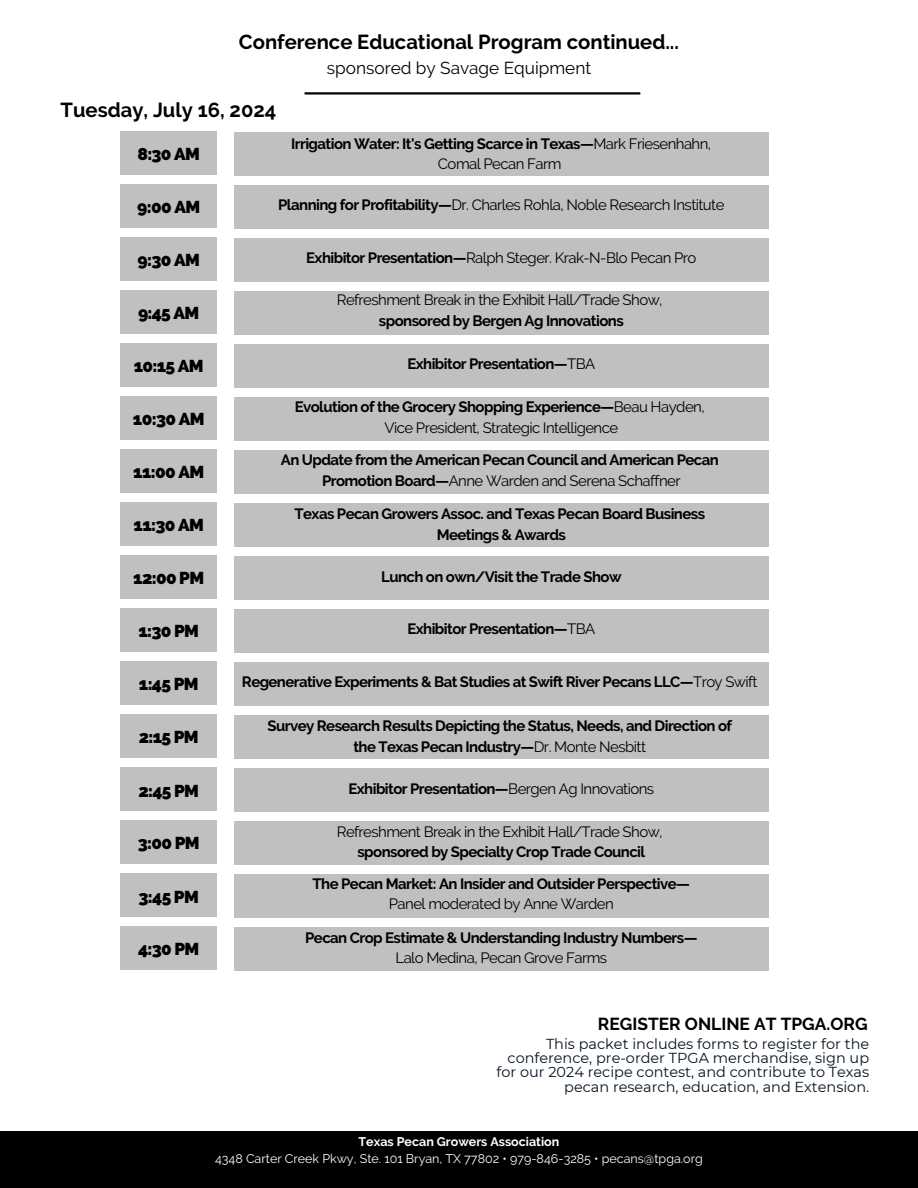
<style>
.page{position:relative;width:918px;height:1188px;background:#fff}
.page>*{position:absolute;margin:0;border:0;box-sizing:border-box;transform-origin:0 0}
.t1{font:700 20.25px "Raleway";color:#000}
.t2{font:800 17.4px "Raleway";letter-spacing:-.035em;color:#000}
.t3{font:700 17.4px "Raleway";color:#000}
.t4{font:17.25px "Raleway";color:#000}
.t5{font:700 15px/20.5px "Raleway";letter-spacing:-.035em;color:#000;text-align:center}
.t6{font:15px/20.5px "Raleway";letter-spacing:-.035em;color:#000;text-align:center}
.t7{font:14.4px/14.1px "Montserrat";color:#051320;text-align:right}
.t8{font:12.45px "Raleway";color:#fff}
.t9{font:700 12.45px "Raleway";color:#fff}
.s1{font-weight:400}
.s2{font-weight:700}
</style>
<div class="page">
<hr style="left:305px;top:92px;width:334px;height:3px;background:#000">
<div style="left:234px;top:132px;width:535px;height:44px;background:#c0c0c0"></div>
<div style="left:120px;top:131px;width:97px;height:44px;background:#c0c0c0"></div>
<div style="left:234px;top:185px;width:535px;height:44px;background:#c0c0c0"></div>
<div style="left:120px;top:184px;width:97px;height:44px;background:#c0c0c0"></div>
<div style="left:234px;top:238px;width:535px;height:44px;background:#c0c0c0"></div>
<div style="left:120px;top:237px;width:97px;height:44px;background:#c0c0c0"></div>
<div style="left:234px;top:291px;width:535px;height:44px;background:#c0c0c0"></div>
<div style="left:120px;top:290px;width:97px;height:44px;background:#c0c0c0"></div>
<div style="left:234px;top:344px;width:535px;height:44px;background:#c0c0c0"></div>
<div style="left:120px;top:343px;width:97px;height:44px;background:#c0c0c0"></div>
<div style="left:234px;top:397px;width:535px;height:44px;background:#c0c0c0"></div>
<div style="left:120px;top:396px;width:97px;height:44px;background:#c0c0c0"></div>
<div style="left:234px;top:450px;width:535px;height:44px;background:#c0c0c0"></div>
<div style="left:120px;top:449px;width:97px;height:44px;background:#c0c0c0"></div>
<div style="left:234px;top:503px;width:535px;height:44px;background:#c0c0c0"></div>
<div style="left:120px;top:502px;width:97px;height:44px;background:#c0c0c0"></div>
<div style="left:234px;top:556px;width:535px;height:44px;background:#c0c0c0"></div>
<div style="left:120px;top:555px;width:97px;height:44px;background:#c0c0c0"></div>
<div style="left:234px;top:609px;width:535px;height:44px;background:#c0c0c0"></div>
<div style="left:120px;top:608px;width:97px;height:44px;background:#c0c0c0"></div>
<div style="left:234px;top:662px;width:535px;height:44px;background:#c0c0c0"></div>
<div style="left:120px;top:661px;width:97px;height:44px;background:#c0c0c0"></div>
<div style="left:234px;top:715px;width:535px;height:44px;background:#c0c0c0"></div>
<div style="left:120px;top:715px;width:97px;height:43px;background:#c0c0c0"></div>
<div style="left:234px;top:768px;width:535px;height:44px;background:#c0c0c0"></div>
<div style="left:120px;top:768px;width:97px;height:43px;background:#c0c0c0"></div>
<div style="left:234px;top:821px;width:535px;height:44px;background:#c0c0c0"></div>
<div style="left:120px;top:821px;width:97px;height:43px;background:#c0c0c0"></div>
<div style="left:234px;top:874px;width:535px;height:44px;background:#c0c0c0"></div>
<div style="left:120px;top:874px;width:97px;height:43px;background:#c0c0c0"></div>
<div style="left:234px;top:927px;width:535px;height:44px;background:#c0c0c0"></div>
<div style="left:120px;top:927px;width:97px;height:43px;background:#c0c0c0"></div>
<div style="left:0;top:1132px;width:918px;height:56px;background:#000"></div>
<h2 class="t1" style="left:239px;top:30px;width:442px">Conference Educational Program continued...</h2>
<h2 class="t4" style="left:327px;top:58px;width:266px">sponsored by Savage Equipment</h2>
<h5 class="t1" style="left:61px;top:98px;width:217px">Tuesday, July 16, 2024</h5>
<h3 class="t2" style="left:137px;top:144px;width:64px">8:30 AM</h3>
<h1 class="t5" style="left:291px;top:133px;width:422px">Irrigation Water: It's Getting Scarce in Texas—<span class="s1">Mark Friesenhahn,<br>Comal Pecan Farm</span></h1>
<h5 class="t2" style="left:137px;top:197px;width:64px">9:00 AM</h5>
<h3 class="t6" style="left:278px;top:194px;width:448px"><span class="s2">Planning for Profitability—</span>Dr. Charles Rohla, Noble Research Institute</h3>
<h5 class="t2" style="left:138px;top:250px;width:64px">9:30 AM</h5>
<h3 class="t6" style="left:306px;top:247px;width:392px"><span class="s2">Exhibitor Presentation—</span>Ralph Steger. Krak-N-Blo Pecan Pro</h3>
<h3 class="t6" style="left:337px;top:290px;width:327px">Refreshment Break in the Exhibit Hall/Trade Show, <span class="s2">sponsored by Bergen Ag Innovations</span></h3>
<h5 class="t2" style="left:138px;top:303px;width:63px">9:45 AM</h5>
<h5 class="t2" style="left:134px;top:356px;width:72px">10:15 AM</h5>
<h3 class="t5" style="left:407px;top:353px;width:189px">Exhibitor Presentation—<span class="s1">TBA</span></h3>
<h3 class="t6" style="left:295px;top:397px;width:412px"><span class="s2">Evolution of the Grocery Shopping Experience—</span>Beau Hayden,<br>Vice President, Strategic Intelligence</h3>
<h5 class="t2" style="left:133px;top:409px;width:73px">10:30 AM</h5>
<h5 class="t2" style="left:133px;top:462px;width:73px">11:00 AM</h5>
<h3 class="t5" style="left:281px;top:450px;width:439px">An Update from the American Pecan Council and American Pecan<br>Promotion Board—<span class="s1">Anne Warden and Serena Schaffner</span></h3>
<h3 class="t5" style="left:295px;top:504px;width:412px">Texas Pecan Growers Assoc. and Texas Pecan Board Business<br>Meetings &amp; Awards</h3>
<h4 class="t2" style="left:134px;top:515px;width:72px">11:30 AM</h4>
<h4 class="t2" style="left:133px;top:568px;width:73px">12:00 PM</h4>
<h3 class="t5" style="left:381px;top:567px;width:242px">Lunch on own/Visit the Trade Show</h3>
<h5 class="t2" style="left:138px;top:621px;width:62px">1:30 PM</h5>
<h3 class="t5" style="left:407px;top:618px;width:189px">Exhibitor Presentation—<span class="s1">TBA</span></h3>
<h5 class="t2" style="left:139px;top:674px;width:61px">1:45 PM</h5>
<h3 class="t5" style="left:242px;top:671px;width:517px">Regenerative Experiments &amp; Bat Studies at Swift River Pecans LLC—<span class="s1">Troy Swift</span></h3>
<h3 class="t5" style="left:268px;top:716px;width:466px">Survey Research Results Depicting the Status, Needs, and Direction of the Texas Pecan Industry—<span class="s1">Dr. Monte Nesbitt</span></h3>
<h5 class="t2" style="left:139px;top:727px;width:62px">2:15 PM</h5>
<h5 class="t2" style="left:138px;top:780px;width:62px">2:45 PM</h5>
<h3 class="t5" style="left:349px;top:779px;width:307px">Exhibitor Presentation—<span class="s1">Bergen Ag Innovations</span></h3>
<h3 class="t6" style="left:337px;top:821px;width:327px">Refreshment Break in the Exhibit Hall/Trade Show, <span class="s2">sponsored by Specialty Crop Trade Council</span></h3>
<h5 class="t2" style="left:138px;top:833px;width:63px">3:00 PM</h5>
<h5 class="t2" style="left:139px;top:887px;width:62px">3:45 PM</h5>
<h5 class="t2" style="left:138px;top:939px;width:63px">4:30 PM</h5>
<h3 class="t5" style="left:313px;top:873px;width:379px">The Pecan Market: An Insider and Outsider Perspective—<br><span class="s1">Panel moderated by Anne Warden</span></h3>
<h3 class="t5" style="left:305px;top:927px;width:394px">Pecan Crop Estimate &amp; Understanding Industry Numbers—<br><span class="s1">Lalo Medina, Pecan Grove Farms</span></h3>
<h3 class="t3" style="left:598px;top:1013px;width:271px">REGISTER ONLINE AT TPGA.ORG</h3>
<h5 class="t7" style="left:497px;top:1037px;width:374px">This packet includes forms to register for the conference, pre-order TPGA merchandise, sign up for our 2024 recipe contest, and contribute to Texas pecan research, education, and Extension.</h5>
<p class="t9" style="left:359px;top:1135px;width:202px">Texas Pecan Growers Association</p>
<p class="t8" style="left:215px;top:1151px;width:489px">4348 Carter Creek Pkwy, Ste. 101 Bryan, TX 77802 • 979-846-3285 • pecans@tpga.org</p>
</div>
